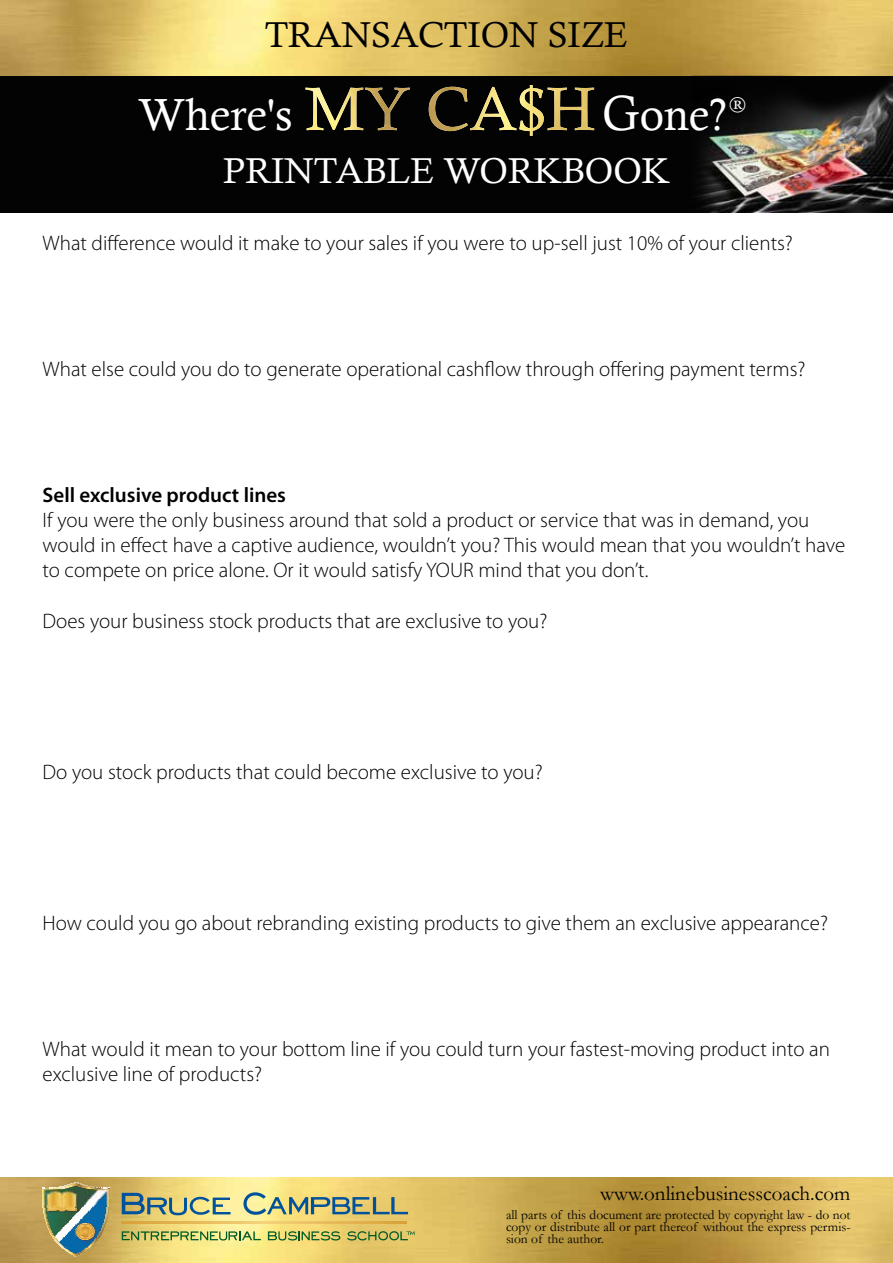
<style>
.page{position:relative;width:893px;height:1263px;background:#fff}
.page>*{position:absolute;margin:0;border:0;box-sizing:border-box;transform-origin:0 0}
.t1{font:45px "Calisto";color:#fff}
.t2{font:36px "Calisto";color:#fff}
.t3{font:36px "Calisto";color:#000}
.t4{font:300 21px/25.2px "Myriad Pro";color:#000}
.t5{font:21px "Garamond";color:#000}
.t6{font:600 21px "Myriad Pro";color:#000}
.t7{font:18px "Georgia";color:#fff}
.t8{font:13.5px/12px "Garamond";color:#000;text-align:justify}
.s1{font-size:49.5px}
</style>
<div class="page">
<img style="left:0;top:0;width:893px;height:77px">
<div style="left:0;top:77px;width:893px;height:136px;background:#030303"></div>
<img style="left:693px;top:75px;width:200px;height:138px">
<svg style="left:305px;top:87px;width:289px;height:44px"></svg>
<img style="left:429px;top:85px;width:156px;height:51px">
<img style="left:0;top:1178px;width:893px;height:85px">
<svg style="left:62px;top:1247px;width:28px;height:10px"></svg>
<img style="left:43px;top:1189px;width:66px;height:58px">
<img style="left:51px;top:1188px;width:50px;height:1px">
<img style="left:60px;top:1186px;width:32px;height:2px">
<svg style="left:62px;top:1182px;width:28px;height:5px"></svg>
<svg style="left:122px;top:1222px;width:285px;height:1px"></svg>
<svg style="left:122px;top:1193px;width:109px;height:22px;background:#9fab88"></svg>
<svg style="left:243px;top:1192px;width:165px;height:23px;background:#aeb385"></svg>
<svg style="left:122px;top:1231px;width:139px;height:9px"></svg>
<svg style="left:347px;top:1231px;width:67px;height:9px"></svg>
<svg style="left:268px;top:1231px;width:72px;height:9px"></svg>
<h2 class="t3" style="left:265px;top:14px;width:365px">TRANSACTION SIZE</h2>
<h1 class="t1" style="left:138px;top:88px;width:156px">Where's</h1>
<h1 class="t1" style="left:603px;top:88px;width:126px"><span class="s1">G</span>one?</h1>
<p class="t7" style="left:729px;top:91px;width:18px">®</p>
<h2 class="t2" style="left:223px;top:150px;width:448px">PRINTABLE WORKBOOK</h2>
<p class="t4" style="left:43px;top:230px;width:752px">What difference would it make to your sales if you were to up-sell just 10% of your clients?</p>
<p class="t4" style="left:43px;top:356px;width:764px">What else could you do to generate operational cashflow through offering payment terms?</p>
<p class="t6" style="left:43px;top:481px;width:245px">Sell exclusive product lines</p>
<p class="t4" style="left:43px;top:508px;width:804px">If you were the only business around that sold a product or service that was in demand, you would in effect have a captive audience, wouldn’t you? This would mean that you wouldn’t have to compete on price alone. Or it would satisfy YOUR mind that you don’t.</p>
<p class="t4" style="left:43px;top:608px;width:506px">Does your business stock products that are exclusive to you?</p>
<p class="t4" style="left:43px;top:760px;width:502px">Do you stock products that could become exclusive to you?</p>
<p class="t4" style="left:43px;top:911px;width:787px">How could you go about rebranding existing products to give them an exclusive appearance?</p>
<p class="t4" style="left:43px;top:1037px;width:789px">What would it mean to your bottom line if you could turn your fastest-moving product into an exclusive line of products?</p>
<p class="t5" style="left:600px;top:1181px;width:252px">www.onlinebusinesscoach.com</p>
<p class="t8" style="left:506px;top:1208px;width:346px">all parts of this document are protected by copyright law - do not copy or distribute all or part thereof without the express permis&shy;sion of the author.</p>
</div>
